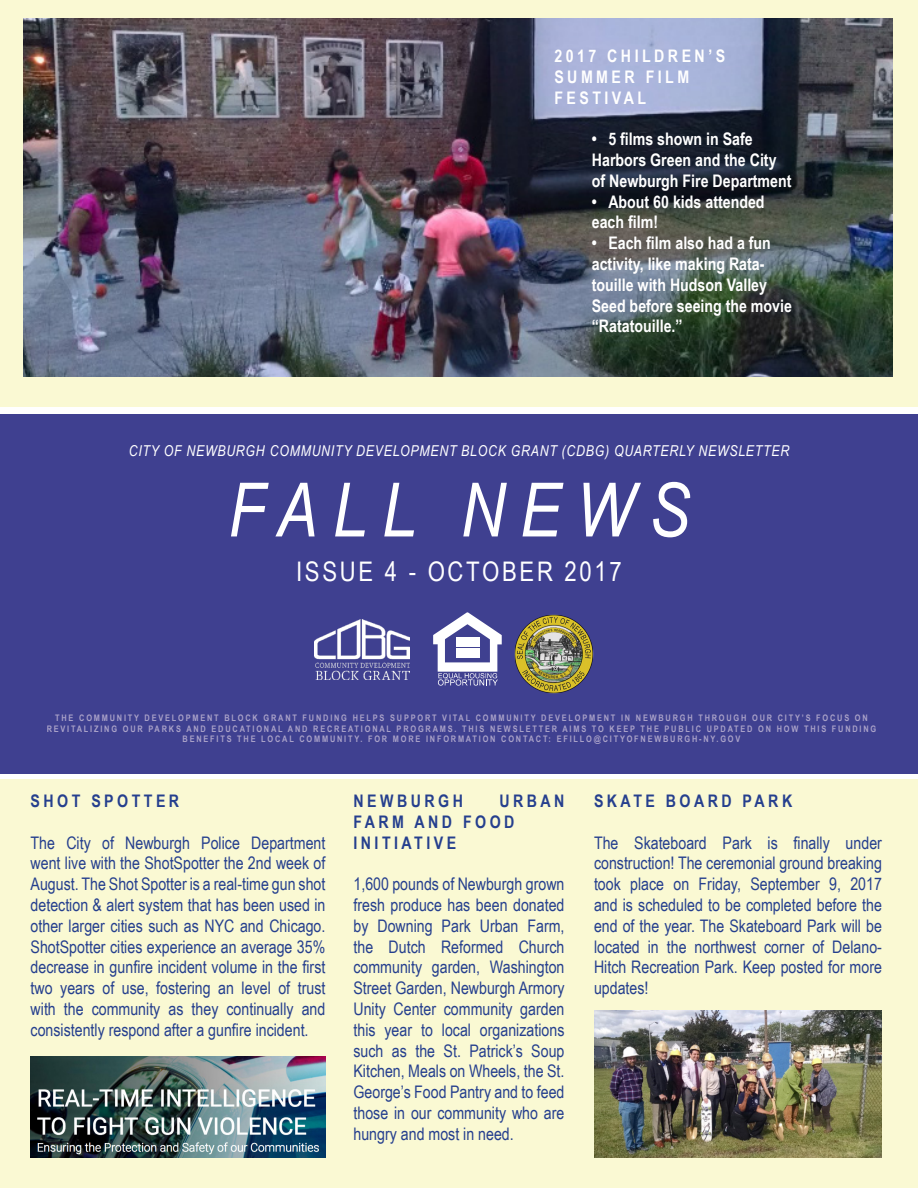
<style>
.page{position:relative;width:918px;height:1188px;background:#fff}
.page>*{position:absolute;margin:0;border:0;box-sizing:border-box;transform-origin:0 0}
.t1{font:italic 75px "Arial Narrow";letter-spacing:.2em;color:#fff}
.t2{font:27px "Arial Narrow";letter-spacing:.1em;color:#fff}
.t3{font:17.4px/20.9px "Arial Narrow";color:#253f8e;text-align:justify}
.t4{font:700 17.4px/20.9px "Arial Narrow";color:#fff}
.t5{font:700 17.4px/20.9px "Arial Narrow";letter-spacing:.2em;color:#253f8e}
.t6{font:700 17.4px "Arial Narrow";letter-spacing:.2em;color:#fff}
.t7{font:italic 15px "Arial Narrow";letter-spacing:.05em;color:#fff}
.t8{font:700 9px/10.8px "Arial Narrow";letter-spacing:.2em;color:#f9eaf2;text-align:center}
</style>
<div class="page">
<div style="left:0;top:414px;width:918px;height:360px;background:#3f4090"></div>
<svg style="left:433px;top:612px;width:69px;height:74px"></svg>
<div style="left:456px;top:648px;width:23px;height:10px;background:#fff"></div>
<div style="left:456px;top:637px;width:23px;height:10px;background:#fff"></div>
<div style="left:0;top:0;width:918px;height:407px;background:#faf9d3"></div>
<div style="left:0;top:780px;width:918px;height:408px;background:#faf9d3"></div>
<img style="left:594px;top:1010px;width:288px;height:147px">
<img style="left:24px;top:18px;width:868px;height:358px">
<img style="left:315px;top:619px;width:95px;height:61px">
<img style="left:515px;top:615px;width:79px;height:79px">
<img style="left:31px;top:1057px;width:294px;height:100px">
<p class="t6" style="left:554px;top:43px;width:172px">2017 CHILDREN’S</p>
<p class="t6" style="left:554px;top:64px;width:136px">SUMMER FILM</p>
<p class="t6" style="left:554px;top:84px;width:93px">FESTIVAL</p>
<p class="t4" style="left:592px;top:128px;width:201px">• 5 films shown in Safe<br>Harbors Green and the City of Newburgh Fire Department</p>
<p class="t4" style="left:592px;top:190px;width:174px">• About 60 kids attended each film!</p>
<p class="t4" style="left:592px;top:232px;width:202px">• Each film also had a fun activity, like making Rata&shy;touille with Hudson Valley<br>Seed before seeing the movie “Ratatouille.”</p>
<p class="t7" style="left:129px;top:441px;width:662px">CITY OF NEWBURGH COMMUNITY DEVELOPMENT BLOCK GRANT (CDBG) QUARTERLY NEWSLETTER</p>
<p class="t1" style="left:228px;top:458px;width:463px">FALL NEWS</p>
<p class="t2" style="left:296px;top:552px;width:327px">ISSUE 4 - OCTOBER 2017</p>
<p class="t8" style="left:47px;top:712px;width:831px">THE COMMUNITY DEVELOPMENT BLOCK GRANT FUNDING HELPS SUPPORT VITAL COMMUNITY DEVELOPMENT IN NEWBURGH THROUGH OUR CITY’S FOCUS ON<br>REVITALIZING OUR PARKS AND EDUCATIONAL AND RECREATIONAL PROGRAMS. THIS NEWSLETTER AIMS TO KEEP THE PUBLIC UPDATED ON HOW THIS FUNDING<br>BENEFITS THE LOCAL COMMUNITY. FOR MORE INFORMATION CONTACT: EFILLO@CITYOFNEWBURGH-NY.GOV</p>
<p class="t5" style="left:31px;top:790px;width:150px">SHOT SPOTTER</p>
<p class="t3" style="left:31px;top:831px;width:296px">The City of Newburgh Police Department went live with the ShotSpotter the 2nd week of August. The Shot Spotter is a real-time gun shot detection &amp; alert system that has been used in other larger cities such as NYC and Chicago.<br>ShotSpotter cities experience an average 35% decrease in gunfire incident volume in the first two years of use, fostering an level of trust with the community as they continually and consistently respond after a gunfire incident.</p>
<p class="t5" style="left:353px;top:790px;width:111px">NEWBURGH</p>
<p class="t5" style="left:353px;top:790px;width:213px;text-indent:146px">URBAN<br>FARM AND FOOD</p>
<p class="t5" style="left:353px;top:831px;width:104px">INITIATIVE</p>
<p class="t3" style="left:353px;top:873px;width:213px">1,600 pounds of Newburgh grown fresh produce has been donated by Downing Park Urban Farm, the Dutch Reformed Church community garden, Washington Street Garden, Newburgh Armory Unity Center community garden this year to local organizations such as the St. Patrick’s Soup Kitchen, Meals on Wheels, the St.<br>George’s Food Pantry and to feed those in our community who are hungry and most in need.</p>
<p class="t5" style="left:594px;top:790px;width:200px">SKATE BOARD PARK</p>
<p class="t3" style="left:594px;top:831px;width:289px">The Skateboard Park is finally under construction! The ceremonial ground breaking took place on Friday, September 9, 2017 and is scheduled to be completed before the end of the year. The Skateboard Park will be located in the northwest corner of Delano-Hitch Recreation Park. Keep posted for more updates!</p>
</div>
